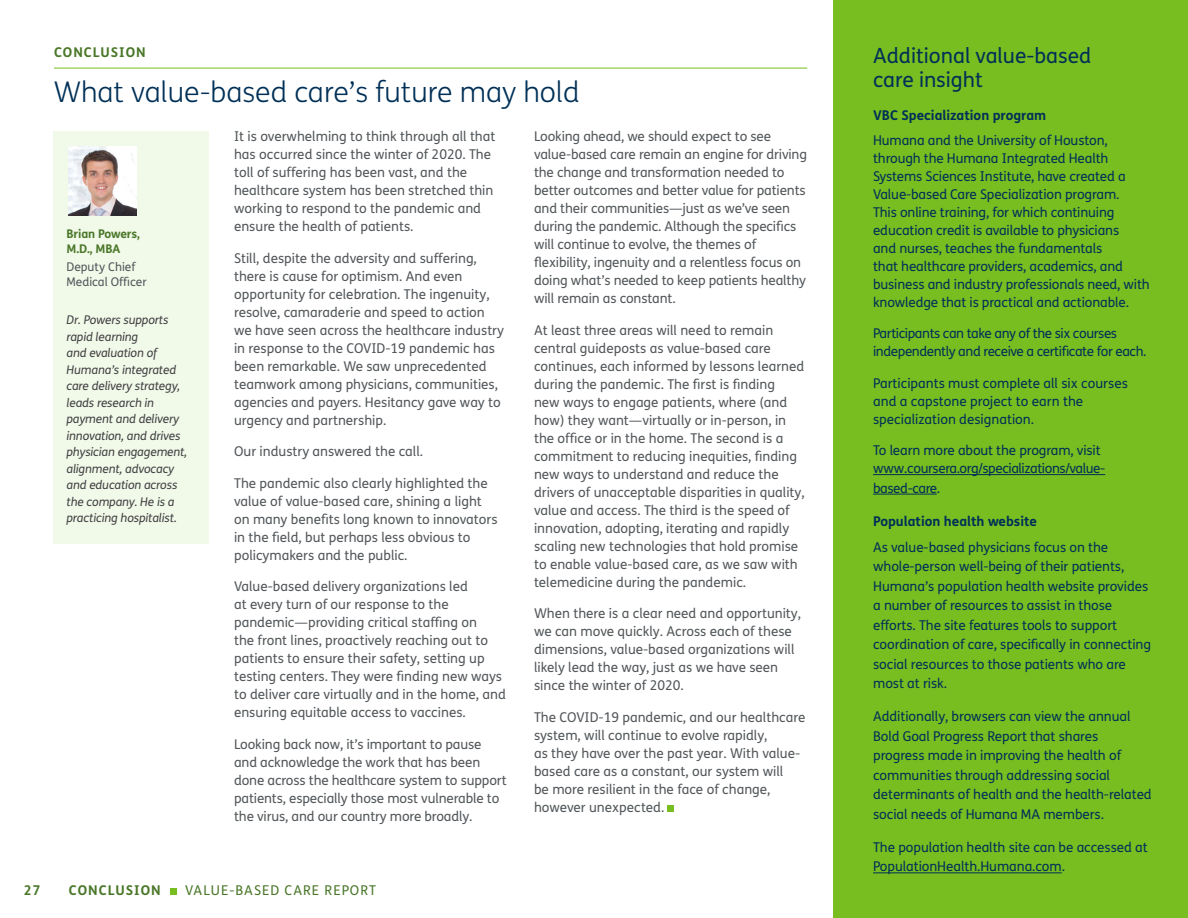
<style>
.page{position:relative;width:1188px;height:918px;background:#fff}
.page>*{position:absolute;margin:0;border:0;box-sizing:border-box;transform-origin:0 0}
.t1{font:300 28.5px "FS Humana";color:#003057}
.t2{font:21px/24px "FS Humana";color:#003057}
.t3{font:13.5px/18px "FS Humana";color:#53575a}
.t4{font:13.5px/19.5px "FS Humana";letter-spacing:-.01em;color:#003057}
.t5{font:13.5px/18px "FS Humana";letter-spacing:-.03em;color:#003057}
.t6{font:700 13.5px "FS Humana";color:#003057}
.t7{font:700 13.5px "FS Humana";letter-spacing:.075em;color:#4a7729}
.t8{font:13.5px "FS Humana";letter-spacing:.075em;color:#4a7729}
.t9{font:italic 12px/16.5px "FS Humana";letter-spacing:-.01em;color:#414042}
.t10{font:12px/15px "FS Humana";color:#53575a}
.t11{font:700 12px/15px "FS Humana";letter-spacing:-.01em;color:#4a7729}
</style>
<div class="page">
<div style="left:833px;top:0;width:355px;height:918px;background:#78be20"></div>
<svg style="left:668px;top:806px;width:6px;height:6px"></svg>
<div style="left:53px;top:131px;width:155px;height:413px;background:#f1f9e9"></div>
<hr style="left:873px;top:474px;width:232px;height:1px;background:#003057">
<hr style="left:873px;top:494px;width:64px;height:1px;background:#003057">
<hr style="left:873px;top:873px;width:189px;height:1px;background:#003057">
<img style="left:68px;top:147px;width:69px;height:69px">
<svg style="left:171px;top:888px;width:6px;height:6px"></svg>
<hr style="left:54px;top:68px;width:753px;height:1px;background:#78be20">
<p class="t7" style="left:54px;top:42px;width:93px">CONCLUSION</p>
<h1 class="t1" style="left:54px;top:73px;width:527px">What value-based care’s future may hold</h1>
<p class="t11" style="left:67px;top:226px;width:75px">Brian Powers,<br>M.D., MBA</p>
<p class="t10" style="left:67px;top:259px;width:82px">Deputy Chief<br>Medical Officer</p>
<p class="t9" style="left:67px;top:312px;width:122px">Dr. Powers supports rapid learning<br>and evaluation of<br>Humana’s integrated care delivery strategy, leads research in payment and delivery innovation, and drives physician engagement, alignment, advocacy and education across the company. He is a practicing hospitalist.</p>
<p class="t3" style="left:234px;top:127px;width:263px">It is overwhelming to think through all that has occurred since the winter of 2020. The toll of suffering has been vast, and the healthcare system has been stretched thin working to respond to the pandemic and ensure the health of patients.</p>
<p class="t3" style="left:234px;top:249px;width:271px">Still, despite the adversity and suffering, there is cause for optimism. And even opportunity for celebration. The ingenuity, resolve, camaraderie and speed to action we have seen across the healthcare industry in response to the COVID-19 pandemic has been remarkable. We saw unprecedented teamwork among physicians, communities, agencies and payers. Hesitancy gave way to urgency and partnership.</p>
<p class="t3" style="left:234px;top:442px;width:190px">Our industry answered the call.</p>
<p class="t3" style="left:234px;top:474px;width:265px">The pandemic also clearly highlighted the value of value-based care, shining a light on many benefits long known to innovators in the field, but perhaps less obvious to policymakers and the public.</p>
<p class="t3" style="left:234px;top:577px;width:273px">Value-based delivery organizations led<br>at every turn of our response to the pandemic—providing critical staffing on<br>the front lines, proactively reaching out to patients to ensure their safety, setting up testing centers. They were finding new ways to deliver care virtually and in the home, and ensuring equitable access to vaccines.</p>
<p class="t3" style="left:234px;top:735px;width:274px">Looking back now, it’s important to pause and acknowledge the work that has been done across the healthcare system to support patients, especially those most vulnerable to the virus, and our country more broadly.</p>
<p class="t7" style="left:24px;top:880px;width:18px">27</p>
<p class="t7" style="left:69px;top:879px;width:93px">CONCLUSION</p>
<p class="t8" style="left:185px;top:881px;width:192px">VALUE-BASED CARE REPORT</p>
<p class="t3" style="left:534px;top:127px;width:274px">Looking ahead, we should expect to see value-based care remain an engine for driving the change and transformation needed to better outcomes and better value for patients and their communities—just as we’ve seen during the pandemic. Although the specifics will continue to evolve, the themes of flexibility, ingenuity and a relentless focus on doing what’s needed to keep patients healthy will remain as constant.</p>
<p class="t3" style="left:534px;top:321px;width:272px">At least three areas will need to remain central guideposts as value-based care continues, each informed by lessons learned during the pandemic. The first is finding<br>new ways to engage patients, where (and how) they want—virtually or in-person, in the office or in the home. The second is a commitment to reducing inequities, finding new ways to understand and reduce the drivers of unacceptable disparities in quality, value and access. The third is the speed of innovation, adopting, iterating and rapidly scaling new technologies that hold promise to enable value-based care, as we saw with telemedicine during the pandemic.</p>
<p class="t3" style="left:534px;top:604px;width:268px">When there is a clear need and opportunity, we can move quickly. Across each of these dimensions, value-based organizations will likely lead the way, just as we have seen since the winter of 2020.</p>
<p class="t3" style="left:534px;top:708px;width:273px">The COVID-19 pandemic, and our healthcare system, will continue to evolve rapidly,<br>as they have over the past year. With value&shy;based care as a constant, our system will<br>be more resilient in the face of change, however unexpected.</p>
<h2 class="t2" style="left:873px;top:43px;width:220px">Additional value-based care insight</h2>
<p class="t6" style="left:873px;top:105px;width:175px">VBC Specialization program</p>
<p class="t4" style="left:873px;top:131px;width:278px;line-height:18px">Humana and the University of Houston, through the Humana Integrated Health Systems Sciences Institute, have created a Value-based Care Specialization program.<br>This online training, for which continuing education credit is available to physicians<br>and nurses, teaches the fundamentals<br>that healthcare providers, academics, and business and industry professionals need, with knowledge that is practical and actionable.</p>
<p class="t5" style="left:873px;top:324px;width:275px">Participants can take any of the six courses independently and receive a certificate for each.</p>
<p class="t4" style="left:873px;top:374px;width:256px;line-height:18px">Participants must complete all six courses and a capstone project to earn the specialization designation.</p>
<p class="t5" style="left:873px;top:441px;width:234px">To learn more about the program, visit www.coursera.org/specializations/value-</p>
<p class="t5" style="left:873px;top:479px;width:69px">based-care.</p>
<p class="t6" style="left:873px;top:510px;width:165px">Population health website</p>
<p class="t4" style="left:873px;top:537px;width:279px">As value-based physicians focus on the whole-person well-being of their patients, Humana’s population health website provides a number of resources to assist in those efforts. The site features tools to support coordination of care, specifically in connecting social resources to those patients who are most at risk.</p>
<p class="t4" style="left:873px;top:707px;width:280px">Additionally, browsers can view the annual Bold Goal Progress Report that shares progress made in improving the health of communities through addressing social determinants of health and the health-related social needs of Humana MA members.</p>
<p class="t4" style="left:873px;top:837px;width:276px">The population health site can be accessed at<br>PopulationHealth.Humana.com.</p>
</div>
